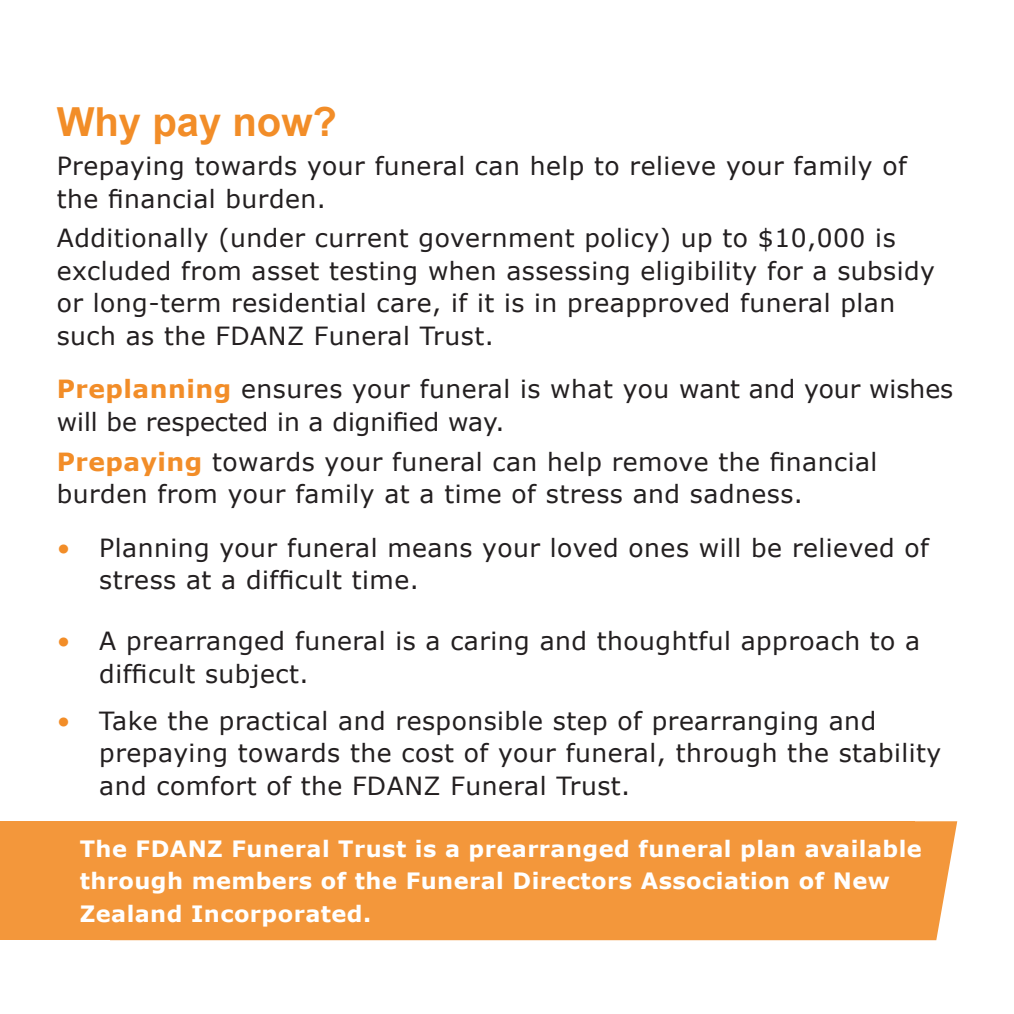
<style>
.page{position:relative;width:1014px;height:1014px;background:#fff}
.page>*{position:absolute;margin:0;border:0;box-sizing:border-box;transform-origin:0 0}
.t1{font:700 40px "Arial";color:#f28d28}
.t2{font:25px/32.5px "Verdana";letter-spacing:.02em;color:#231f20}
.t3{font:25px/32.5px "Verdana";color:#231f20}
.t4{font:700 22.5px/32.5px "Verdana";letter-spacing:.02em;color:#fff}
.s1{font-weight:700;color:#f28d28}
.s2{color:#f28d28}
</style>
<div class="page">
<svg style="left:914px;top:821px;width:43px;height:119px;fill:#f3973b"></svg>
<div style="left:0;top:821px;width:914px;height:119px;background:#f3973b"></div>
<h1 class="t1" style="left:57px;top:95px;width:282px">Why pay now?</h1>
<p class="t2" style="left:57px;top:149px;width:851px">Prepaying towards your funeral can help to relieve your family of the financial burden.</p>
<p class="t2" style="left:57px;top:222px;width:879px">Additionally (under current government policy) up to $10,000 is excluded from asset testing when assessing eligibility for a subsidy or long-term residential care, if it is in preapproved funeral plan such as the FDANZ Funeral Trust.</p>
<p class="t3" style="left:57px;top:373px;width:898px"><span class="s1">Preplanning</span> ensures your funeral is what you want and your wishes will be respected in a dignified way.</p>
<p class="t2" style="left:57px;top:445px;width:822px"><span class="s1">Prepaying</span> towards your funeral can help remove the financial burden from your family at a time of stress and sadness.</p>
<p class="t2" style="left:99px;top:531px;width:831px;text-indent:-42px"><span class="s2">•</span> Planning your funeral means your loved ones will be relieved of stress at a difficult time.</p>
<p class="t2" style="left:99px;top:624px;width:822px;text-indent:-42px"><span class="s2">•</span> A prearranged funeral is a caring and thoughtful approach to a difficult subject.</p>
<p class="t2" style="left:99px;top:704px;width:843px;text-indent:-42px"><span class="s2">•</span> Take the practical and responsible step of prearranging and prepaying towards the cost of your funeral, through the stability and comfort of the FDANZ Funeral Trust.</p>
<p class="t4" style="left:80px;top:831px;width:843px">The FDANZ Funeral Trust is a prearranged funeral plan available through members of the Funeral Directors Association of New<br>Zealand Incorporated.</p>
</div>
